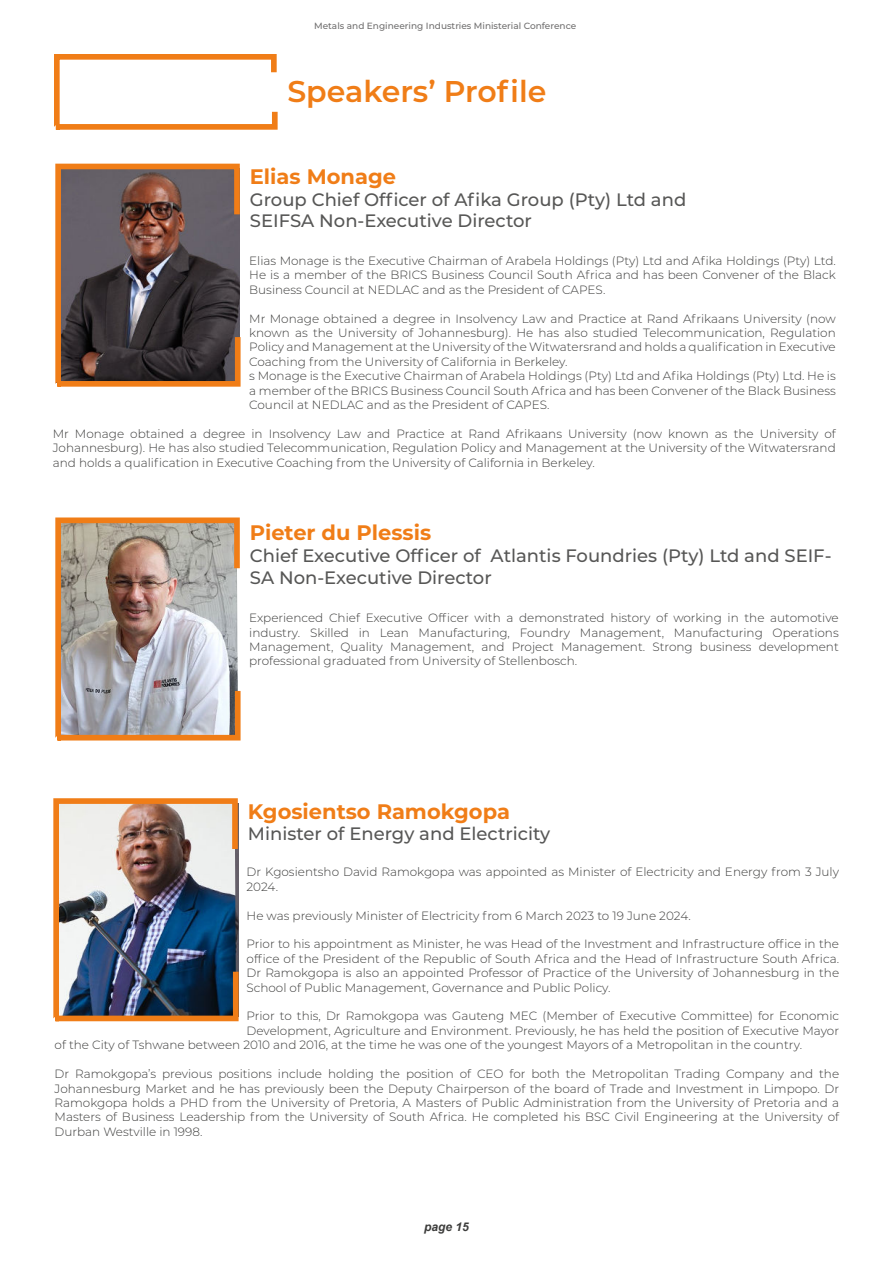
<style>
.page{position:relative;width:893px;height:1263px;background:#fff}
.page>*{position:absolute;margin:0;border:0;box-sizing:border-box;transform-origin:0 0}
.t1{font:600 30px "Montserrat";color:#f07d17}
.t2{font:700 21px "Montserrat";color:#f07d17}
.t3{font:500 18px/21.6px "Montserrat";color:#575756}
.t4{font:300 12px/14.4px "Montserrat";color:#3c3c3b;text-align:justify}
.t5{font:italic 700 12px "Arial";color:#3c3c3b}
.t6{font:500 9px "Montserrat";color:#706f6f}
</style>
<div class="page">
<svg style="left:55px;top:163px;width:186px;height:224px;background:#614c46"></svg>
<img style="left:53px;top:798px;width:186px;height:224px">
<svg style="left:54px;top:54px;width:224px;height:76px"></svg>
<img style="left:55px;top:517px;width:186px;height:224px">
<p class="t6" style="left:314px;top:22px;width:264px">Metals and Engineering Industries Ministerial Conference</p>
<h1 class="t1" style="left:287px;top:79px;width:260px">Speakers’ Profile</h1>
<h2 class="t2" style="left:250px;top:167px;width:148px">Elias Monage</h2>
<h3 class="t3" style="left:250px;top:190px;width:438px">Group Chief Officer of Afika Group (Pty) Ltd and<br>SEIFSA Non-Executive Director</h3>
<p class="t4" style="left:249px;top:254px;width:588px">Elias Monage is the Executive Chairman of Arabela Holdings (Pty) Ltd and Afika Holdings (Pty) Ltd.<br>He is a member of the BRICS Business Council South Africa and has been Convener of the Black Business Council at NEDLAC and as the President of CAPES.</p>
<p class="t4" style="left:249px;top:312px;width:588px;text-align:left">Mr Monage obtained a degree in Insolvency Law and Practice at Rand Afrikaans University (now known as the University of Johannesburg). He has also studied Telecommunication, Regulation Policy and Management at the University of the Witwatersrand and holds a qualification in Executive Coaching from the University of California in Berkeley.<br>s Monage is the Executive Chairman of Arabela Holdings (Pty) Ltd and Afika Holdings (Pty) Ltd. He is a member of the BRICS Business Council South Africa and has been Convener of the Black Business Council at NEDLAC and as the President of CAPES.</p>
<p class="t4" style="left:53px;top:427px;width:785px">Mr Monage obtained a degree in Insolvency Law and Practice at Rand Afrikaans University (now known as the University of Johannesburg). He has also studied Telecommunication, Regulation Policy and Management at the University of the Witwatersrand and holds a qualification in Executive Coaching from the University of California in Berkeley.</p>
<h2 class="t2" style="left:250px;top:524px;width:183px">Pieter du Plessis</h2>
<h3 class="t3" style="left:250px;top:546px;width:583px">Chief Executive Officer of Atlantis Foundries (Pty) Ltd and SEIF-<br>SA Non-Executive Director</h3>
<p class="t4" style="left:249px;top:612px;width:591px">Experienced Chief Executive Officer with a demonstrated history of working in the automotive industry. Skilled in Lean Manufacturing, Foundry Management, Manufacturing Operations Management, Quality Management, and Project Management. Strong business development professional graduated from University of Stellenbosch.</p>
<h2 class="t2" style="left:248px;top:802px;width:264px">Kgosientso Ramokgopa</h2>
<h3 class="t3" style="left:248px;top:824px;width:304px">Minister of Energy and Electricity</h3>
<p class="t4" style="left:247px;top:866px;width:594px">Dr Kgosientsho David Ramokgopa was appointed as Minister of Electricity and Energy from 3 July<br>2024.</p>
<p class="t4" style="left:247px;top:909px;width:446px">He was previously Minister of Electricity from 6 March 2023 to 19 June 2024.</p>
<p class="t4" style="left:247px;top:938px;width:594px">Prior to his appointment as Minister, he was Head of the Investment and Infrastructure office in the office of the President of the Republic of South Africa and the Head of Infrastructure South Africa.<br>Dr Ramokgopa is also an appointed Professor of Practice of the University of Johannesburg in the School of Public Management, Governance and Public Policy.</p>
<p class="t4" style="left:247px;top:1010px;width:594px">Prior to this, Dr Ramokgopa was Gauteng MEC (Member of Executive Committee) for Economic</p>
<p class="t4" style="left:247px;top:1024px;width:594px">Development, Agriculture and Environment. Previously, he has held the position of Executive Mayor</p>
<p class="t4" style="left:55px;top:1039px;width:749px">of the City of Tshwane between 2010 and 2016, at the time he was one of the youngest Mayors of a Metropolitan in the country.</p>
<p class="t4" style="left:55px;top:1067px;width:786px">Dr Ramokgopa’s previous positions include holding the position of CEO for both the Metropolitan Trading Company and the Johannesburg Market and he has previously been the Deputy Chairperson of the board of Trade and Investment in Limpopo. Dr Ramokgopa holds a PHD from the University of Pretoria, A Masters of Public Administration from the University of Pretoria and a Masters of Business Leadership from the University of South Africa. He completed his BSC Civil Engineering at the University of Durban Westville in 1998.</p>
<p class="t5" style="left:424px;top:1223px;width:46px">page 15</p>
</div>
